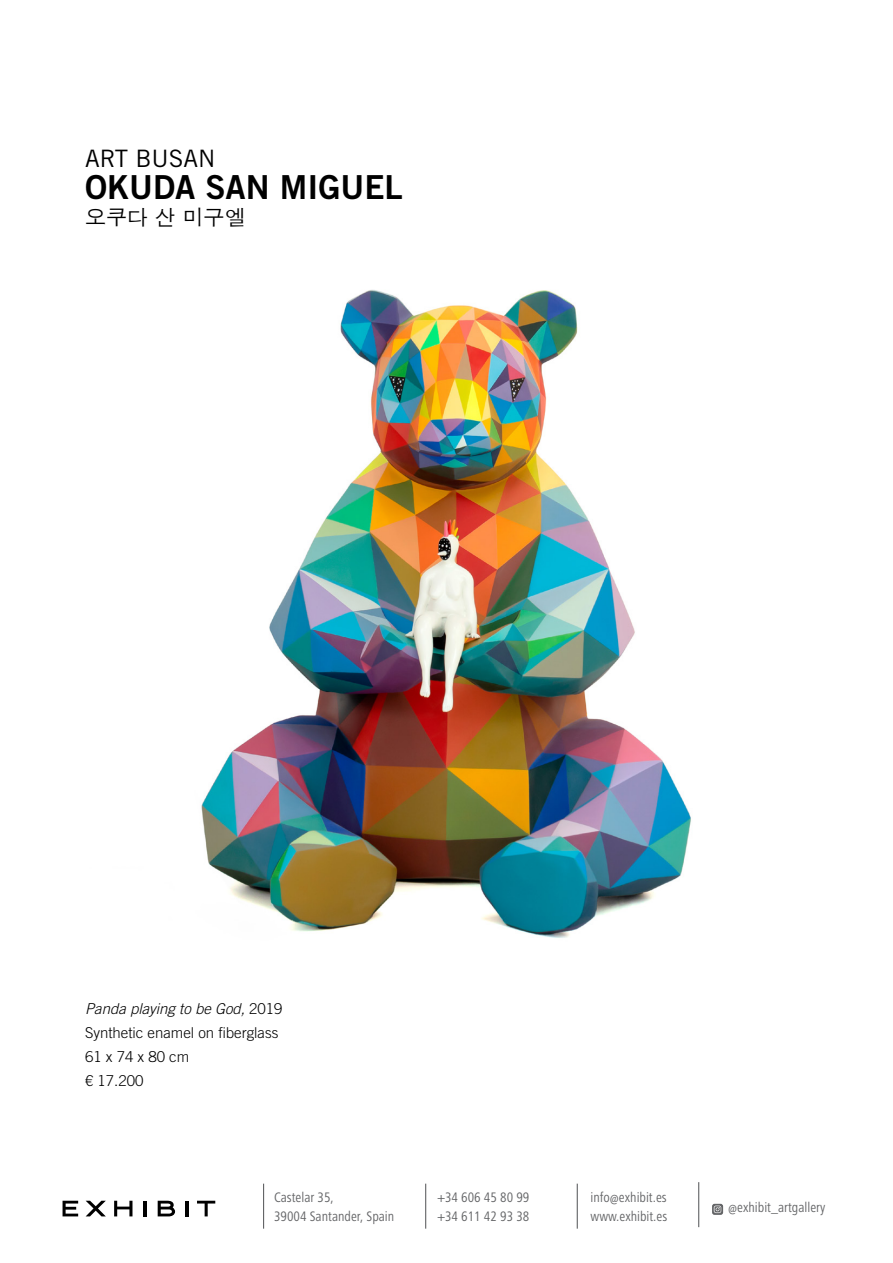
<style>
.page{position:relative;width:893px;height:1263px;background:#fff}
.page>*{position:absolute;margin:0;border:0;box-sizing:border-box;transform-origin:0 0}
.t1{font:33.15px "Trade Gothic LT Std Bd 2";color:#000}
.t2{font:24px "Trade Gothic LT Std";color:#000}
.t3{font:21px "Apple Gothic";color:#000}
.t4{font:300 15px/24px "Trade Gothic LT Std";color:#000}
.t5{font:condensed 14.25px/19.5px "Frutiger Next LT";color:#636466}
.s1{font-style:italic}
</style>
<div class="page">
<hr style="left:263px;top:1184px;width:1px;height:45px;background:#636466">
<hr style="left:425px;top:1184px;width:1px;height:45px;background:#636466">
<hr style="left:577px;top:1184px;width:1px;height:45px;background:#636466">
<svg style="left:63px;top:1201px;width:15px;height:15px"></svg>
<svg style="left:86px;top:1201px;width:20px;height:15px"></svg>
<svg style="left:114px;top:1201px;width:18px;height:15px"></svg>
<hr style="left:143px;top:1201px;width:3px;height:15px;background:#000">
<svg style="left:158px;top:1201px;width:17px;height:15px"></svg>
<hr style="left:185px;top:1201px;width:3px;height:15px;background:#000">
<svg style="left:197px;top:1201px;width:18px;height:15px"></svg>
<hr style="left:698px;top:1182px;width:1px;height:45px;background:#636466">
<svg style="left:712px;top:1204px;width:11px;height:11px"></svg>
<img style="left:201px;top:290px;width:490px;height:648px">
<h2 class="t2" style="left:85px;top:144px;width:132px">ART BUSAN</h2>
<h1 class="t1" style="left:85px;top:166px;width:319px">OKUDA SAN MIGUEL</h1>
<h3 class="t3" style="left:85px;top:206px;width:162px">오쿠다 산 미구엘</h3>
<p class="t4" style="left:85px;top:996px;width:199px"><span class="s1">Panda playing to be God,</span> 2019<br>Synthetic enamel on fiberglass<br>61 x 74 x 80 cm<br>€ 17.200</p>
<p class="t5" style="left:274px;top:1187px;width:122px">Castelar 35,<br>39004 Santander, Spain</p>
<p class="t5" style="left:437px;top:1187px;width:93px">+34 606 45 80 99 +34 611 42 93 38</p>
<p class="t5" style="left:591px;top:1187px;width:78px">info@exhibit.es www.exhibit.es</p>
<p class="t5" style="left:728px;top:1197px;width:99px">@exhibit_artgallery</p>
</div>
